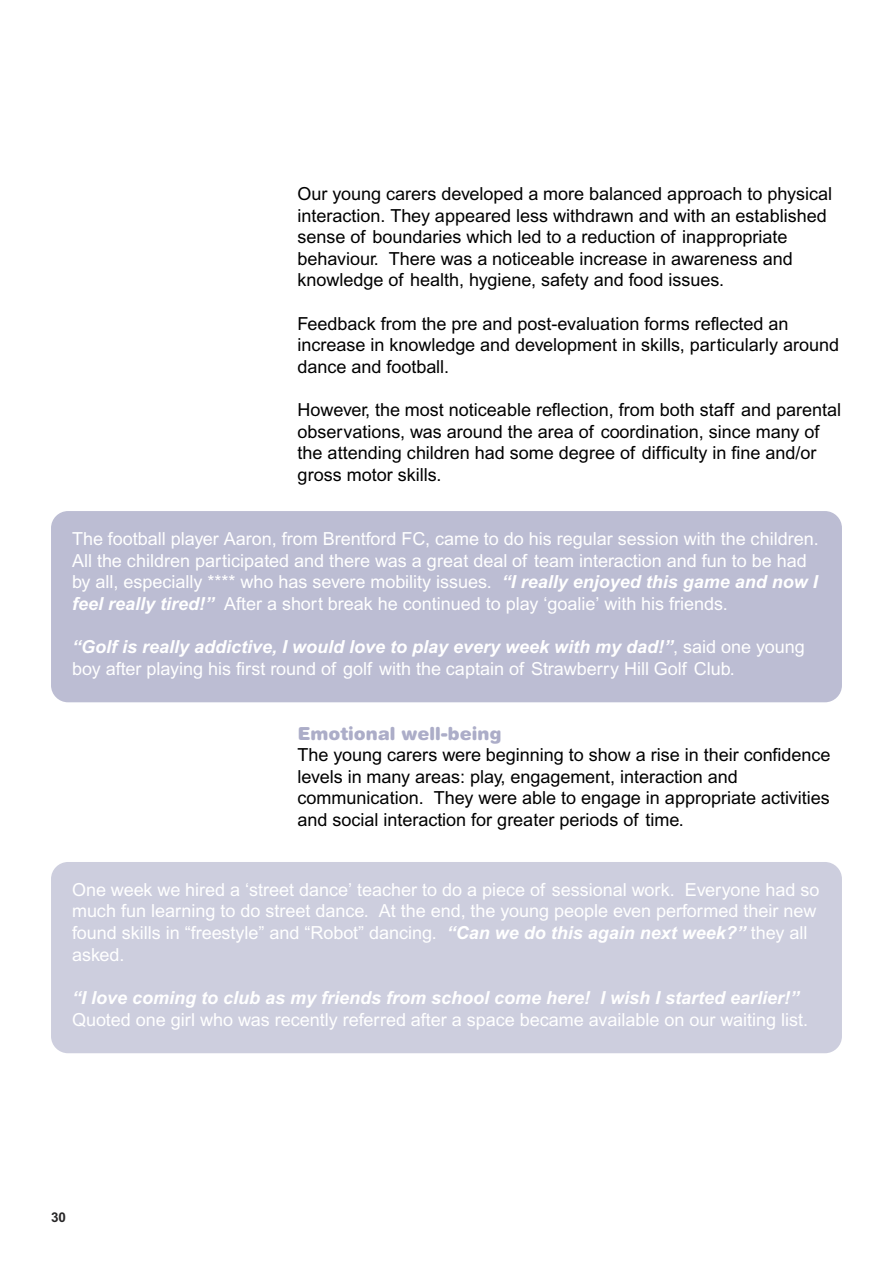
<style>
.page{position:relative;width:893px;height:1263px;background:#fff}
.page>*{position:absolute;margin:0;border:0;box-sizing:border-box;transform-origin:0 0}
.t1{font:18px/21.6px "Arial";color:#000}
.t2{font:18px/21.6px "Arial";color:#fff}
.t3{font:italic 700 18px "Arial";color:#fff}
.t4{font:900 18px "Helvetica Rounded";color:#acadc8}
.t5{font:700 13.5px "Arial";color:#272627}
.s1{font-weight:700;font-style:italic}
</style>
<div class="page">
<div style="left:51px;top:511px;width:791px;height:191px;background:#bcbdd3;border-radius:17px"></div>
<div style="left:51px;top:862px;width:791px;height:191px;background:#cdcede;border-radius:17px"></div>
<p class="t1" style="left:298px;top:185px;width:536px">Our young carers developed a more balanced approach to physical interaction. They appeared less withdrawn and with an established sense of boundaries which led to a reduction of inappropriate behaviour. There was a noticeable increase in awareness and knowledge of health, hygiene, safety and food issues.</p>
<p class="t1" style="left:298px;top:314px;width:543px">Feedback from the pre and post-evaluation forms reflected an increase in knowledge and development in skills, particularly around dance and football.</p>
<p class="t1" style="left:298px;top:401px;width:545px">However, the most noticeable reflection, from both staff and parental observations, was around the area of coordination, since many of the attending children had some degree of difficulty in fine and/or gross motor skills.</p>
<p class="t2" style="left:72px;top:529px;width:748px">The football player Aaron, from Brentford FC, came to do his regular session with the children.<br>All the children participated and there was a great deal of team interaction and fun to be had by all, especially **** who has severe mobility issues. <span class="s1">“I really enjoyed this game and now I feel really tired!”</span> After a short break he continued to play ‘goalie’ with his friends.</p>
<p class="t2" style="left:72px;top:638px;width:734px"><span class="s1">“Golf is really addictive, I would love to play every week with my dad!”</span>, said one young boy after playing his first round of golf with the captain of Strawberry Hill Golf Club.</p>
<p class="t4" style="left:298px;top:727px;width:205px">Emotional well-being</p>
<p class="t1" style="left:298px;top:746px;width:534px">The young carers were beginning to show a rise in their confidence levels in many areas: play, engagement, interaction and communication. They were able to engage in appropriate activities and social interaction for greater periods of time.</p>
<p class="t2" style="left:72px;top:880px;width:749px">One week we hired a ‘street dance’ teacher to do a piece of sessional work. Everyone had so much fun learning to do street dance. At the end, the young people even performed their new found skills in “freestyle” and “Robot” dancing. <span class="s1">“Can we do this again next week?”</span> they all asked.</p>
<p class="t3" style="left:72px;top:987px;width:729px">“I love coming to club as my friends from school come here! I wish I started earlier!”</p>
<p class="t2" style="left:72px;top:1010px;width:737px">Quoted one girl who was recently referred after a space became available on our waiting list.</p>
<p class="t5" style="left:51px;top:1209px;width:17px">30</p>
</div>
